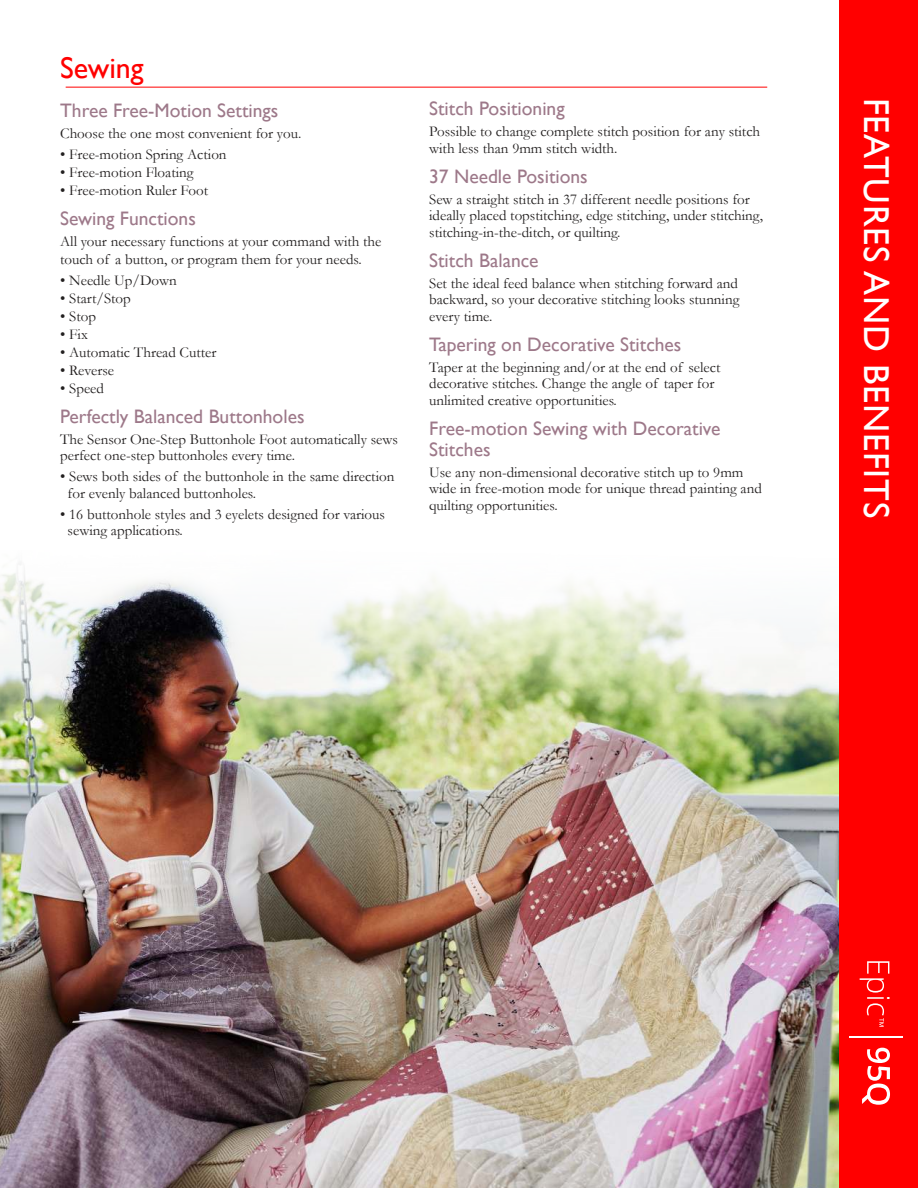
<style>
.page{position:relative;width:918px;height:1188px;background:#fff}
.page>*{position:absolute;margin:0;border:0;box-sizing:border-box;transform-origin:0 0}
.t1{font:36px "Gill Sans";letter-spacing:.025em;color:#fff}
.t2{font:30px "Gill Sans";color:#f00}
.t3{font:19.5px/21px "Gill Sans";color:#9d7889}
.t4{font:15px/16.5px "Garamond";color:#221f1f}
</style>
<div class="page">
<img style="left:0;top:563px;width:839px;height:625px">
<div style="left:839px;top:0;width:79px;height:1188px;background:#f00"></div>
<svg style="left:860px;top:961px;width:30px;height:66px"></svg>
<hr style="left:849px;top:1036px;width:54px;height:2px;background:#fff">
<svg style="left:862px;top:1048px;width:28px;height:57px"></svg>
<hr style="left:66px;top:87px;width:701px;height:1px;background:#f00">
<h2 class="t2" style="left:60px;top:55px;width:85px">Sewing</h2>
<h3 class="t3" style="left:60px;top:101px;width:220px">Three Free-Motion Settings</h3>
<p class="t4" style="left:60px;top:126px;width:243px">Choose the one most convenient for you.</p>
<p class="t4" style="left:60px;top:147px;width:168px">• Free-motion Spring Action</p>
<p class="t4" style="left:60px;top:165px;width:135px">• Free-motion Floating</p>
<p class="t4" style="left:60px;top:183px;width:149px">• Free-motion Ruler Foot</p>
<h3 class="t3" style="left:60px;top:209px;width:137px">Sewing Functions</h3>
<p class="t4" style="left:60px;top:234px;width:323px;line-height:18px">All your necessary functions at your command with the touch of a button, or program them for your needs.</p>
<p class="t4" style="left:60px;top:272px;width:118px">• Needle Up/Down</p>
<p class="t4" style="left:60px;top:290px;width:72px">• Start/Stop</p>
<p class="t4" style="left:60px;top:309px;width:37px">• Stop</p>
<p class="t4" style="left:60px;top:327px;width:29px">• Fix</p>
<p class="t4" style="left:60px;top:345px;width:158px">• Automatic Thread Cutter</p>
<p class="t4" style="left:60px;top:363px;width:56px">• Reverse</p>
<p class="t4" style="left:60px;top:381px;width:45px">• Speed</p>
<h3 class="t3" style="left:60px;top:407px;width:246px">Perfectly Balanced Buttonholes</h3>
<p class="t4" style="left:60px;top:432px;width:339px">The Sensor One-Step Buttonhole Foot automatically sews perfect one-step buttonholes every time.</p>
<p class="t4" style="left:68px;top:470px;width:328px;text-indent:-8px">• Sews both sides of the buttonhole in the same direction for evenly balanced buttonholes.</p>
<p class="t4" style="left:68px;top:507px;width:319px;text-indent:-8px">• 16 buttonhole styles and 3 eyelets designed for various sewing applications.</p>
<h3 class="t3" style="left:429px;top:100px;width:137px">Stitch Positioning</h3>
<p class="t4" style="left:429px;top:125px;width:332px">Possible to change complete stitch position for any stitch with less than 9mm stitch width.</p>
<h3 class="t3" style="left:429px;top:167px;width:160px">37 Needle Positions</h3>
<p class="t4" style="left:429px;top:193px;width:335px">Sew a straight stitch in 37 different needle positions for ideally placed topstitching, edge stitching, under stitching, stitching-in-the-ditch, or quilting.</p>
<h3 class="t3" style="left:429px;top:251px;width:111px">Stitch Balance</h3>
<p class="t4" style="left:429px;top:277px;width:312px;text-align:justify">Set the ideal feed balance when stitching forward and backward, so your decorative stitching looks stunning every time.</p>
<h3 class="t3" style="left:429px;top:335px;width:254px">Tapering on Decorative Stitches</h3>
<p class="t4" style="left:429px;top:359px;width:293px">Taper at the beginning and/or at the end of select decorative stitches. Change the angle of taper for unlimited creative opportunities.</p>
<h3 class="t3" style="left:429px;top:419px;width:293px">Free-motion Sewing with Decorative<br>Stitches</h3>
<p class="t4" style="left:429px;top:466px;width:334px">Use any non-dimensional decorative stitch up to 9mm wide in free-motion mode for unique thread painting and quilting opportunities.</p>
<h1 class="t1" style="left:891px;top:98px;width:422px;rotate:90deg">FEATURES AND BENEFITS</h1>
</div>
